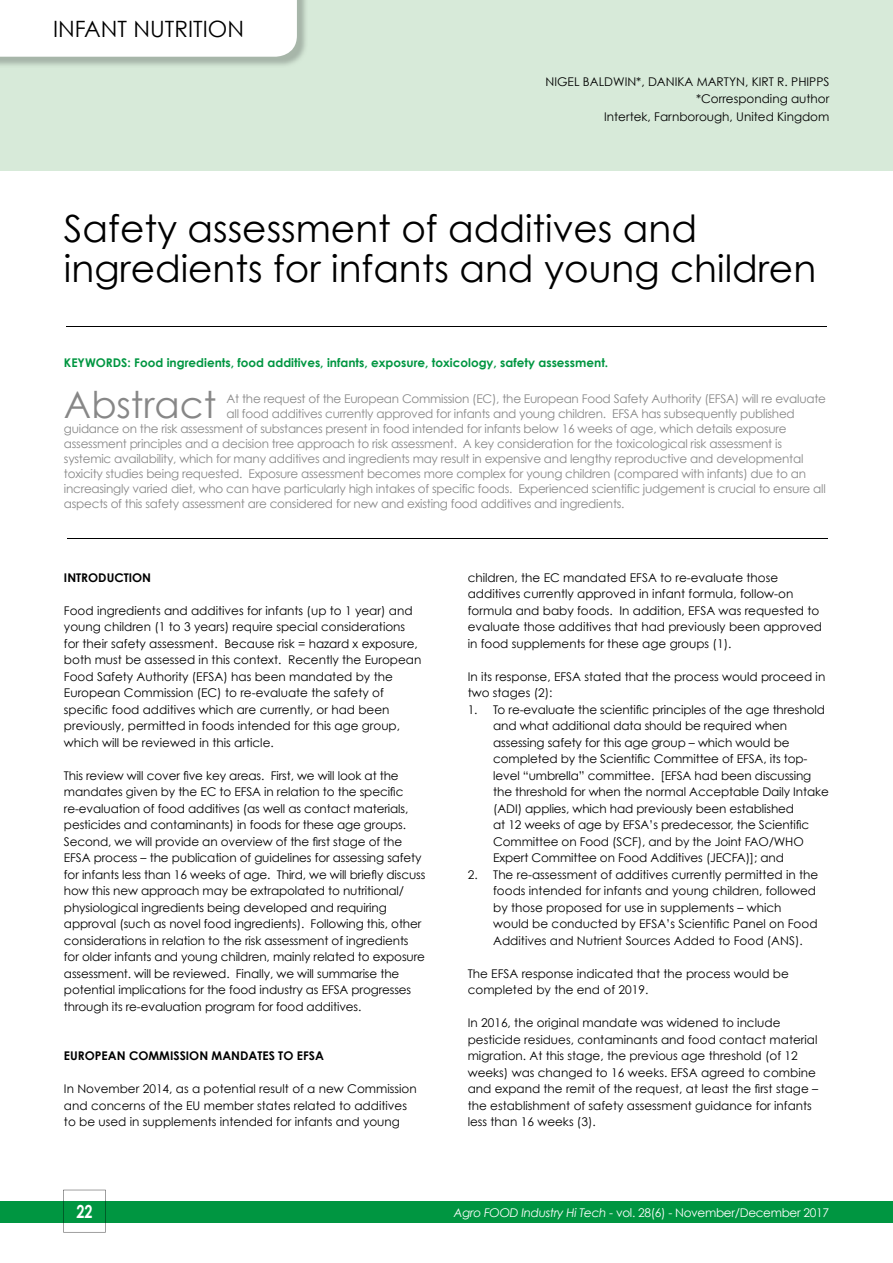
<style>
.page{position:relative;width:893px;height:1263px;background:#fff}
.page>*{position:absolute;margin:0;border:0;box-sizing:border-box;transform-origin:0 0}
.t1{font:37.5px/40.5px "Century Gothic";color:#000}
.t2{font:37.05px "Century Gothic";color:#878787}
.t3{font:22.5px "Century Gothic";color:#000}
.t4{font:700 18px "Century Gothic";color:#fff;scale:.8 1}
.t5{font:12px/16.5px "Century Gothic";color:#000}
.t6{font:12px "Century Gothic";letter-spacing:-.02em;color:#878787}
.t7{font:700 12px "Century Gothic";color:#009641}
.t8{font:12px "Century Gothic";letter-spacing:-.025em;color:#fff}
.t9{font:700 12px "Century Gothic";color:#000}
.s1{font-style:italic}
</style>
<div class="page">
<div style="left:0;top:1201px;width:893px;height:22px;background:#009641"></div>
<svg style="left:63px;top:1190px;width:43px;height:42px"></svg>
<div style="left:0;top:0;width:893px;height:170px;background:#d7ead9"></div>
<hr style="left:66px;top:326px;width:760px;height:1px;background:#000">
<hr style="left:68px;top:538px;width:760px;height:1px;background:#000">
<img style="left:0;top:0;width:306px;height:66px">
<div style="left:0;top:0;width:297px;height:57px;background:#fff"></div>
<h3 class="t3" style="left:53px;top:15px;width:192px">INFANT NUTRITION</h3>
<p class="t5" style="left:546px;top:72px;width:285px;line-height:17.7px;text-align:right">NIGEL BALDWIN*, DANIKA MARTYN, KIRT R. PHIPPS *Corresponding author<br>Intertek, Farnborough, United Kingdom</p>
<h1 class="t1" style="left:64px;top:208px;width:754px">Safety assessment of additives and ingredients for infants and young children</h1>
<p class="t7" style="left:64px;top:355px;width:546px">KEYWORDS: Food ingredients, food additives, infants, exposure, toxicology, safety assessment.</p>
<h2 class="t2" style="left:64px;top:382px;width:154px">Abstract</h2>
<p class="t6" style="left:227px;top:391px;width:601px">At the request of the European Commission (EC), the European Food Safety Authority (EFSA) will re evaluate</p>
<p class="t6" style="left:227px;top:406px;width:570px">all food additives currently approved for infants and young children. EFSA has subsequently published</p>
<p class="t6" style="left:64px;top:421px;width:724px">guidance on the risk assessment of substances present in food intended for infants below 16 weeks of age, which details exposure</p>
<p class="t6" style="left:64px;top:436px;width:720px">assessment principles and a decision tree approach to risk assessment. A key consideration for the toxicological risk assessment is</p>
<p class="t6" style="left:64px;top:451px;width:741px">systemic availability, which for many additives and ingredients may result in expensive and lengthy reproductive and developmental</p>
<p class="t6" style="left:64px;top:466px;width:744px">toxicity studies being requested. Exposure assessment becomes more complex for young children (compared with infants) due to an</p>
<p class="t6" style="left:64px;top:481px;width:763px">increasingly varied diet, who can have particularly high intakes of specific foods. Experienced scientific judgement is crucial to ensure all</p>
<p class="t6" style="left:64px;top:496px;width:562px">aspects of this safety assessment are considered for new and existing food additives and ingredients.</p>
<p class="t9" style="left:64px;top:570px;width:89px">INTRODUCTION</p>
<p class="t5" style="left:64px;top:602px;width:359px">Food ingredients and additives for infants (up to 1 year) and young children (1 to 3 years) require special considerations for their safety assessment. Because risk = hazard x exposure, both must be assessed in this context. Recently the European Food Safety Authority (EFSA) has been mandated by the European Commission (EC) to re-evaluate the safety of specific food additives which are currently, or had been previously, permitted in foods intended for this age group, which will be reviewed in this article.</p>
<p class="t5" style="left:64px;top:767px;width:363px">This review will cover five key areas. First, we will look at the mandates given by the EC to EFSA in relation to the specific re-evaluation of food additives (as well as contact materials, pesticides and contaminants) in foods for these age groups.<br>Second, we will provide an overview of the first stage of the EFSA process – the publication of guidelines for assessing safety for infants less than 16 weeks of age. Third, we will briefly discuss how this new approach may be extrapolated to nutritional/ physiological ingredients being developed and requiring approval (such as novel food ingredients). Following this, other considerations in relation to the risk assessment of ingredients for older infants and young children, mainly related to exposure assessment. will be reviewed. Finally, we will summarise the potential implications for the food industry as EFSA progresses through its re-evaluation program for food additives.</p>
<p class="t9" style="left:64px;top:1048px;width:261px">EUROPEAN COMMISSION MANDATES TO EFSA</p>
<p class="t5" style="left:64px;top:1080px;width:354px">In November 2014, as a potential result of a new Commission and concerns of the EU member states related to additives to be used in supplements intended for infants and young</p>
<p class="t5" style="left:468px;top:569px;width:356px">children, the EC mandated EFSA to re-evaluate those additives currently approved in infant formula, follow-on formula and baby foods. In addition, EFSA was requested to evaluate those additives that had previously been approved in food supplements for these age groups (1).</p>
<p class="t5" style="left:468px;top:668px;width:359px">In its response, EFSA stated that the process would proceed in two stages (2):</p>
<p class="t5" style="left:493px;top:701px;width:337px;text-indent:-26px">1. To re-evaluate the scientific principles of the age threshold and what additional data should be required when assessing safety for this age group – which would be completed by the Scientific Committee of EFSA, its top&shy;level “umbrella” committee. [EFSA had been discussing the threshold for when the normal Acceptable Daily Intake (ADI) applies, which had previously been established<br>at 12 weeks of age by EFSA’s predecessor, the Scientific Committee on Food (SCF), and by the Joint FAO/WHO Expert Committee on Food Additives (JECFA)]; and</p>
<p class="t5" style="left:493px;top:866px;width:327px;text-indent:-26px">2. The re-assessment of additives currently permitted in the foods intended for infants and young children, followed by those proposed for use in supplements – which would be conducted by EFSA’s Scientific Panel on Food Additives and Nutrient Sources Added to Food (ANS).</p>
<p class="t5" style="left:468px;top:965px;width:323px">The EFSA response indicated that the process would be completed by the end of 2019.</p>
<p class="t5" style="left:468px;top:1014px;width:352px">In 2016, the original mandate was widened to include pesticide residues, contaminants and food contact material migration. At this stage, the previous age threshold (of 12 weeks) was changed to 16 weeks. EFSA agreed to combine and expand the remit of the request, at least the first stage – the establishment of safety assessment guidance for infants less than 16 weeks (3).</p>
<h3 class="t4" style="left:76px;top:1200px;width:22px">22</h3>
<p class="t8" style="left:454px;top:1205px;width:377px"><span class="s1">Agro FOOD Industry Hi Tech</span> - vol. 28(6) - November/December 2017</p>
</div>
